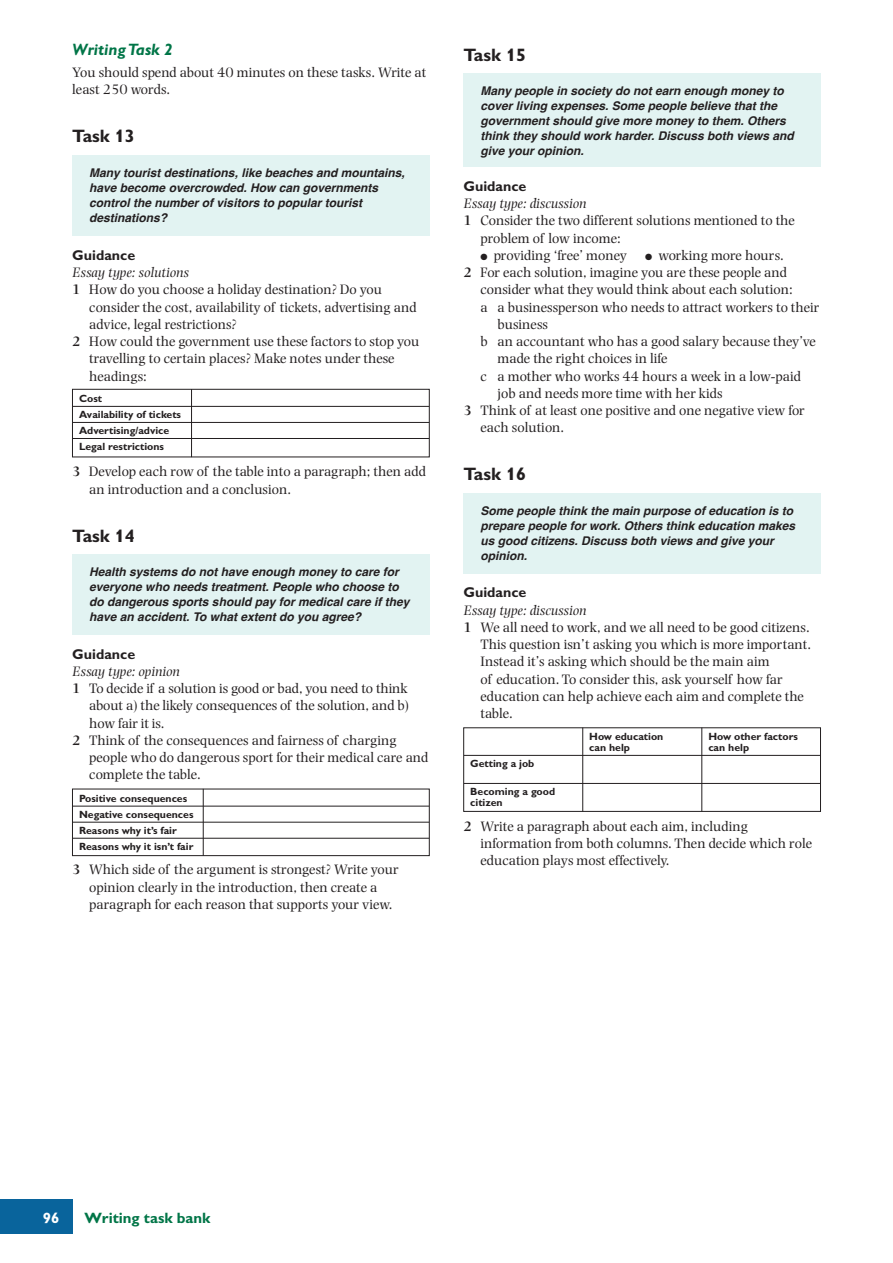
<style>
.page{position:relative;width:893px;height:1263px;background:#fff}
.page>*{position:absolute;margin:0;border:0;box-sizing:border-box;transform-origin:0 0}
.t1{font:700 18px "Gill Alt One";color:#231f20}
.t2{font:italic 700 16.5px "Gill Sans";color:#007547}
.t3{font:700 15px "Gill Alt One";color:#007547}
.t4{font:700 15px "Gill Alt One";color:#fff}
.t5{font:14.25px/17.2px "Photina";color:#231f20}
.t6{font:italic 14.25px "Photina";color:#231f20}
.t7{font:700 14.25px "Gill Alt One";color:#231f20}
.t8{font:italic 700 12px/15px "Helvetica";color:#231f20}
.t9{font:700 10.5px/16px "Gill Alt One";color:#231f20}
.s1{font-weight:600}
</style>
<div class="page">
<div style="left:0;top:1200px;width:72px;height:34px;background:#09649c"></div>
<div style="left:463px;top:74px;width:358px;height:93px;background:#e2f3f2"></div>
<div style="left:463px;top:493px;width:358px;height:81px;background:#e2f3f2"></div>
<hr style="left:464px;top:755px;width:356px;height:1px;background:#231f20">
<hr style="left:464px;top:783px;width:356px;height:1px;background:#231f20">
<hr style="left:702px;top:728px;width:1px;height:83px;background:#231f20">
<hr style="left:582px;top:728px;width:1px;height:83px;background:#231f20">
<div style="left:72px;top:554px;width:357px;height:81px;background:#e2f3f2"></div>
<hr style="left:73px;top:806px;width:356px;height:1px;background:#231f20">
<hr style="left:73px;top:822px;width:356px;height:1px;background:#231f20">
<hr style="left:73px;top:838px;width:356px;height:1px;background:#231f20">
<div style="left:72px;top:789px;width:357px;height:67px;border:1px solid #231f20"></div>
<hr style="left:203px;top:789px;width:1px;height:67px;background:#231f20">
<div style="left:72px;top:155px;width:357px;height:81px;background:#e2f3f2"></div>
<hr style="left:73px;top:406px;width:356px;height:1px;background:#231f20">
<hr style="left:73px;top:422px;width:356px;height:1px;background:#231f20">
<hr style="left:73px;top:438px;width:356px;height:1px;background:#231f20">
<div style="left:72px;top:389px;width:357px;height:68px;border:1px solid #231f20"></div>
<hr style="left:191px;top:389px;width:1px;height:68px;background:#231f20">
<p class="t2" style="left:72px;top:40px;width:102px">Writing Task 2</p>
<p class="t5" style="left:72px;top:63px;width:355px">You should spend about 40 minutes on these tasks. Write at least 250 words.</p>
<p class="t1" style="left:72px;top:125px;width:64px">Task 13</p>
<p class="t8" style="left:89px;top:165px;width:317px">Many tourist destinations, like beaches and mountains, have become overcrowded. How can governments control the number of visitors to popular tourist destinations?</p>
<p class="t7" style="left:72px;top:246px;width:64px">Guidance</p>
<p class="t6" style="left:72px;top:264px;width:118px">Essay type: solutions</p>
<p class="t5" style="left:72px;top:281px;width:311px"><span class="s1">1</span> How do you choose a holiday destination? Do you</p>
<p class="t5" style="left:89px;top:298px;width:329px">consider the cost, availability of tickets, advertising and</p>
<p class="t5" style="left:89px;top:315px;width:149px">advice, legal restrictions?</p>
<p class="t5" style="left:72px;top:333px;width:349px"><span class="s1">2</span> How could the government use these factors to stop you</p>
<p class="t5" style="left:89px;top:350px;width:307px">travelling to certain places? Make notes under these</p>
<p class="t5" style="left:89px;top:367px;width:59px">headings:</p>
<p class="t9" style="left:79px;top:390px;width:104px">Cost<br>Availability of tickets<br>Advertising/advice<br>Legal restrictions</p>
<p class="t5" style="left:89px;top:463px;width:338px;text-indent:-17px"><span class="s1">3</span> Develop each row of the table into a paragraph; then add an introduction and a conclusion.</p>
<p class="t1" style="left:72px;top:525px;width:64px">Task 14</p>
<p class="t8" style="left:89px;top:564px;width:322px">Health systems do not have enough money to care for everyone who needs treatment. People who choose to do dangerous sports should pay for medical care if they have an accident. To what extent do you agree?</p>
<p class="t7" style="left:72px;top:645px;width:64px">Guidance</p>
<p class="t6" style="left:72px;top:663px;width:109px">Essay type: opinion</p>
<p class="t5" style="left:72px;top:680px;width:337px"><span class="s1">1</span> To decide if a solution is good or bad, you need to think</p>
<p class="t5" style="left:89px;top:697px;width:321px">about a) the likely consequences of the solution, and b)</p>
<p class="t5" style="left:89px;top:714px;width:77px">how fair it is.</p>
<p class="t5" style="left:72px;top:732px;width:326px"><span class="s1">2</span> Think of the consequences and fairness of charging</p>
<p class="t5" style="left:89px;top:749px;width:341px">people who do dangerous sport for their medical care and</p>
<p class="t5" style="left:89px;top:766px;width:113px">complete the table.</p>
<p class="t9" style="left:79px;top:790px;width:116px">Positive consequences<br>Negative consequences<br>Reasons why it’s fair<br>Reasons why it isn’t fair</p>
<p class="t5" style="left:89px;top:861px;width:311px;text-indent:-17px"><span class="s1">3</span> Which side of the argument is strongest? Write your opinion clearly in the introduction, then create a paragraph for each reason that supports your view.</p>
<p class="t1" style="left:463px;top:44px;width:64px">Task 15</p>
<p class="t8" style="left:480px;top:84px;width:315px">Many people in society do not earn enough money to cover living expenses. Some people believe that the government should give more money to them. Others think they should work harder. Discuss both views and give your opinion.</p>
<p class="t7" style="left:463px;top:178px;width:64px">Guidance</p>
<p class="t6" style="left:463px;top:195px;width:124px">Essay type: discussion</p>
<p class="t5" style="left:463px;top:212px;width:333px"><span class="s1">1</span> Consider the two different solutions mentioned to the</p>
<p class="t5" style="left:480px;top:229px;width:142px">problem of low income:</p>
<p class="t5" style="left:480px;top:247px;width:148px">● providing ‘free’ money</p>
<p class="t5" style="left:645px;top:247px;width:140px">● working more hours.</p>
<p class="t5" style="left:463px;top:264px;width:325px"><span class="s1">2</span> For each solution, imagine you are these people and</p>
<p class="t5" style="left:480px;top:281px;width:314px">consider what they would think about each solution:</p>
<p class="t5" style="left:480px;top:298px;width:340px">a a businessperson who needs to attract workers to their</p>
<p class="t5" style="left:497px;top:316px;width:52px">business</p>
<p class="t5" style="left:480px;top:333px;width:337px">b an accountant who has a good salary because they’ve</p>
<p class="t5" style="left:498px;top:350px;width:172px">made the right choices in life</p>
<p class="t5" style="left:481px;top:367px;width:322px">c a mother who works 44 hours a week in a low-paid</p>
<p class="t5" style="left:498px;top:385px;width:226px">job and needs more time with her kids</p>
<p class="t5" style="left:464px;top:402px;width:343px"><span class="s1">3</span> Think of at least one positive and one negative view for</p>
<p class="t5" style="left:481px;top:419px;width:85px">each solution.</p>
<p class="t1" style="left:463px;top:464px;width:64px">Task 16</p>
<p class="t8" style="left:480px;top:503px;width:316px">Some people think the main purpose of education is to prepare people for work. Others think education makes us good citizens. Discuss both views and give your opinion.</p>
<p class="t7" style="left:463px;top:584px;width:64px">Guidance</p>
<p class="t6" style="left:463px;top:602px;width:124px">Essay type: discussion</p>
<p class="t5" style="left:463px;top:619px;width:348px"><span class="s1">1</span> We all need to work, and we all need to be good citizens.</p>
<p class="t5" style="left:480px;top:636px;width:332px">This question isn’t asking you which is more important.</p>
<p class="t5" style="left:480px;top:653px;width:291px">Instead it’s asking which should be the main aim</p>
<p class="t5" style="left:480px;top:670px;width:304px">of education. To consider this, ask yourself how far</p>
<p class="t5" style="left:480px;top:688px;width:325px">education can help achieve each aim and complete the</p>
<p class="t5" style="left:480px;top:705px;width:34px">table.</p>
<p class="t9" style="left:470px;top:755px;width:66px">Getting a job</p>
<p class="t9" style="left:470px;top:786px;width:86px;line-height:10.5px">Becoming a good citizen</p>
<p class="t9" style="left:589px;top:729px;width:76px">How education</p>
<p class="t9" style="left:708px;top:729px;width:91px">How other factors</p>
<p class="t9" style="left:589px;top:739px;width:42px">can help</p>
<p class="t9" style="left:708px;top:739px;width:42px">can help</p>
<p class="t5" style="left:480px;top:817px;width:333px;text-indent:-17px"><span class="s1">2</span> Write a paragraph about each aim, including information from both columns. Then decide which role education plays most effectively.</p>
<p class="t4" style="left:43px;top:1209px;width:18px">96</p>
<p class="t3" style="left:84px;top:1209px;width:128px">Writing task bank</p>
</div>
